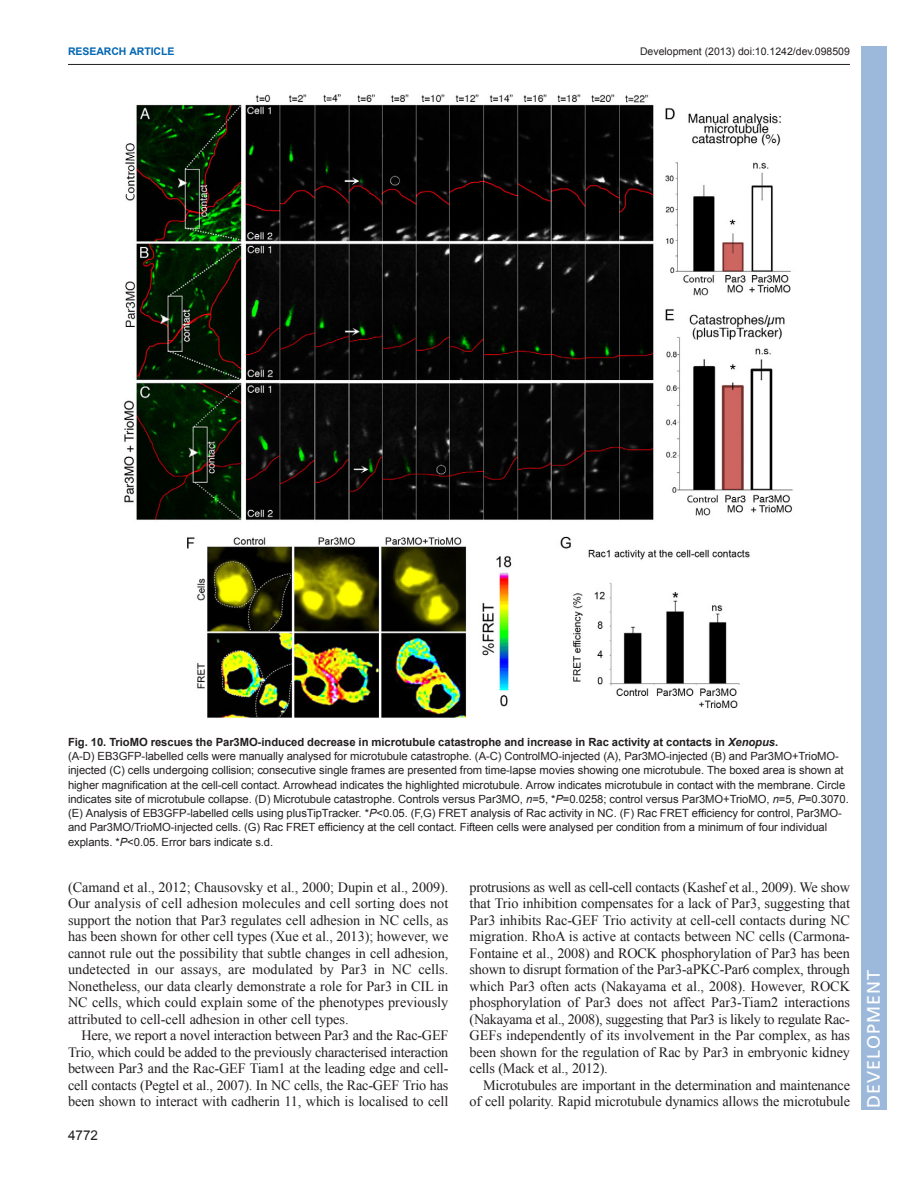
<style>
.page{position:relative;width:918px;height:1188px;background:#fff}
.page>*{position:absolute;margin:0;border:0;box-sizing:border-box;transform-origin:0 0}
.t1{font:18px "Frutiger LT Std";letter-spacing:.055em;color:#fff}
.t2{font:14.25px/16.5px "Times New Roman";letter-spacing:-.015em;color:#231f20;text-align:justify}
.t3{font:13.5px "Arial";color:#231f20}
.t4{font:11.25px/14.2px "Arial";letter-spacing:-.005em;color:#231f20}
.t5{font:10.5px "Arial";color:#231f20}
.t6{font:700 10.5px "Arial";letter-spacing:-.005em;color:#0166b3}
.s1{font-weight:700}
.s2{font-weight:700;font-style:italic}
.s3{font-style:italic}
</style>
<div class="page">
<hr style="left:68px;top:64px;width:782px;height:1px;background:#231f20">
<img style="left:123px;top:94px;width:670px;height:624px">
<div style="left:861px;top:46px;width:25px;height:1064px;background:#9cb9db"></div>
<p class="t6" style="left:68px;top:45px;width:108px">RESEARCH ARTICLE</p>
<p class="t5" style="left:640px;top:45px;width:211px">Development (2013) doi:10.1242/dev.098509</p>
<p class="t4" style="left:68px;top:735px;width:782px"><span class="s1">Fig. 10. TrioMO rescues the Par3MO-induced decrease in microtubule catastrophe and increase in Rac activity at contacts in</span> <span class="s2">Xenopus</span><span class="s1">.<br></span>(A-D) EB3GFP-labelled cells were manually analysed for microtubule catastrophe. (A-C) ControlMO-injected (A), Par3MO-injected (B) and Par3MO+TrioMO&shy;injected (C) cells undergoing collision; consecutive single frames are presented from time-lapse movies showing one microtubule. The boxed area is shown at higher magnification at the cell-cell contact. Arrowhead indicates the highlighted microtubule. Arrow indicates microtubule in contact with the membrane. Circle indicates site of microtubule collapse. (D) Microtubule catastrophe. Controls versus Par3MO, <span class="s3">n</span>=5, *<span class="s3">P</span>=0.0258; control versus Par3MO+TrioMO, <span class="s3">n</span>=5, <span class="s3">P</span>=0.3070. (E) Analysis of EB3GFP-labelled cells using plusTipTracker. *<span class="s3">P</span>&lt;0.05. (F,G) FRET analysis of Rac activity in NC. (F) Rac FRET efficiency for control, Par3MO&shy;and Par3MO/TrioMO-injected cells. (G) Rac FRET efficiency at the cell contact. Fifteen cells were analysed per condition from a minimum of four individual explants. *<span class="s3">P</span>&lt;0.05. Error bars indicate s.d.</p>
<p class="t2" style="left:68px;top:879px;width:382px">(Camand et al., 2012; Chausovsky et al., 2000; Dupin et al., 2009).<br>Our analysis of cell adhesion molecules and cell sorting does not support the notion that Par3 regulates cell adhesion in NC cells, as has been shown for other cell types (Xue et al., 2013); however, we cannot rule out the possibility that subtle changes in cell adhesion, undetected in our assays, are modulated by Par3 in NC cells.<br>Nonetheless, our data clearly demonstrate a role for Par3 in CIL in NC cells, which could explain some of the phenotypes previously attributed to cell-cell adhesion in other cell types.</p>
<p class="t2" style="left:68px;top:1027px;width:382px;text-indent:13px">Here, we report a novel interaction between Par3 and the Rac-GEF Trio, which could be added to the previously characterised interaction between Par3 and the Rac-GEF Tiam1 at the leading edge and cell&shy;cell contacts (Pegtel et al., 2007). In NC cells, the Rac-GEF Trio has been shown to interact with cadherin 11, which is localised to cell</p>
<p class="t3" style="left:68px;top:1128px;width:32px">4772</p>
<p class="t2" style="left:470px;top:879px;width:382px">protrusions as well as cell-cell contacts (Kashef et al., 2009). We show that Trio inhibition compensates for a lack of Par3, suggesting that Par3 inhibits Rac-GEF Trio activity at cell-cell contacts during NC migration. RhoA is active at contacts between NC cells (Carmona-Fontaine et al., 2008) and ROCK phosphorylation of Par3 has been shown to disrupt formation of the Par3-aPKC-Par6 complex, through which Par3 often acts (Nakayama et al., 2008). However, ROCK phosphorylation of Par3 does not affect Par3-Tiam2 interactions (Nakayama et al., 2008), suggesting that Par3 is likely to regulate Rac-GEFs independently of its involvement in the Par complex, as has been shown for the regulation of Rac by Par3 in embryonic kidney cells (Mack et al., 2012).</p>
<p class="t2" style="left:470px;top:1077px;width:382px;text-align:right">Microtubules are important in the determination and maintenance of cell polarity. Rapid microtubule dynamics allows the microtubule</p>
<p class="t1" style="left:863px;top:1108px;width:140px;rotate:-90deg">DEVELOPMENT</p>
</div>
